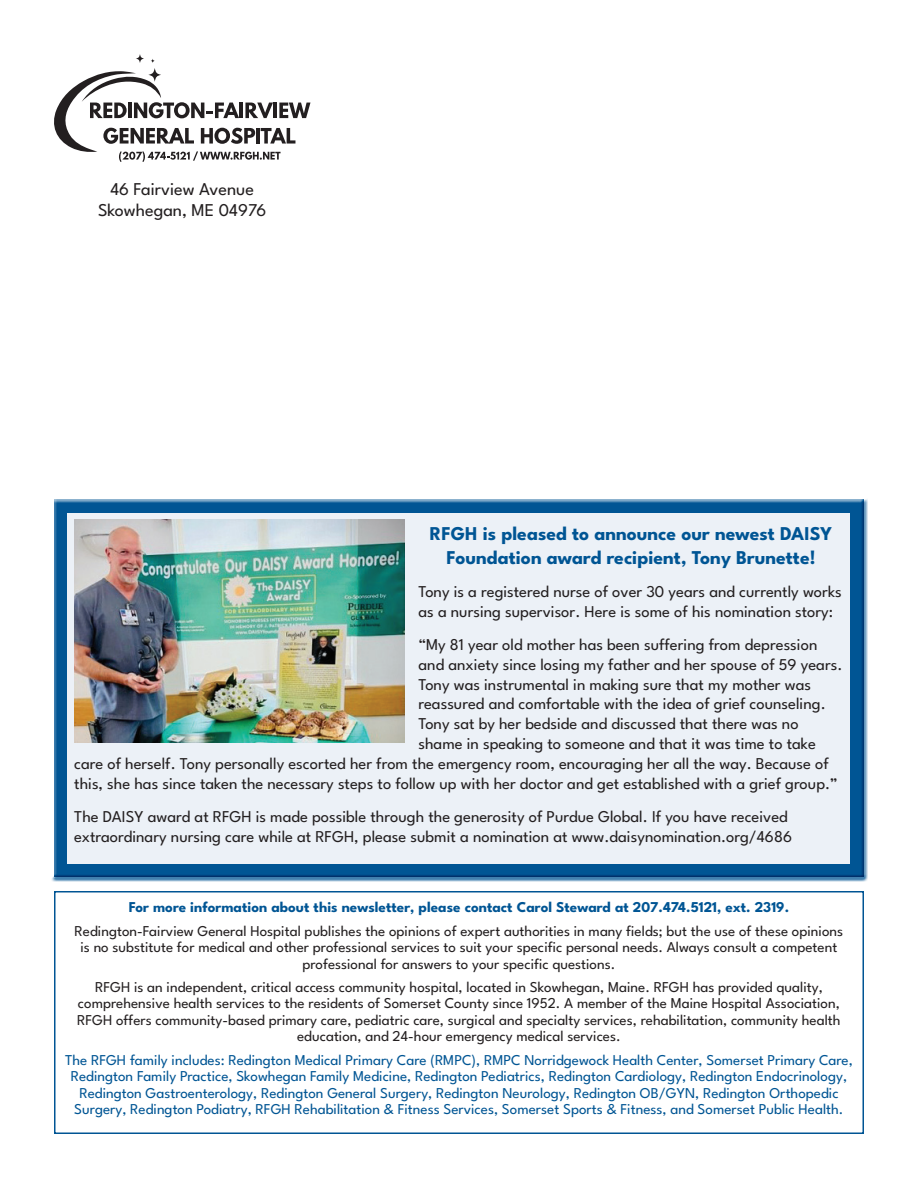
<style>
.page{position:relative;width:918px;height:1188px;background:#fff}
.page>*{position:absolute;margin:0;border:0;box-sizing:border-box;transform-origin:0 0}
.t1{font:700 19.5px/23.4px "League Spartan";color:#005594;text-align:center}
.t2{font:18px "League Spartan";color:#231f20}
.t3{font:16.5px/19.8px "League Spartan";color:#231f20}
.t4{font:15px/16.5px "League Spartan";color:#231f20;text-align:center}
.t5{font:15px/16.5px "League Spartan";color:#005594;text-align:center}
.t6{font:700 15px "League Spartan";color:#005594}
</style>
<div class="page">
<div style="left:54px;top:891px;width:810px;height:243px;border:2px solid #005594"></div>
<svg style="left:54px;top:71px;width:256px;height:91px"></svg>
<svg style="left:148px;top:68px;width:13px;height:14px"></svg>
<svg style="left:136px;top:54px;width:8px;height:9px"></svg>
<div style="left:51px;top:498px;width:817px;height:383px;background:#005594;opacity:.75"></div>
<div style="left:68px;top:513px;width:782px;height:351px;background:#ecf1f7"></div>
<img style="left:74px;top:520px;width:331px;height:222px">
<p class="t2" style="left:110px;top:175px;width:145px">46 Fairview Avenue</p>
<p class="t2" style="left:98px;top:196px;width:170px">Skowhegan, ME 04976</p>
<p class="t1" style="left:430px;top:520px;width:404px">RFGH is pleased to announce our newest DAISY<br>Foundation award recipient, Tony Brunette!</p>
<p class="t3" style="left:418px;top:580px;width:425px">Tony is a registered nurse of over 30 years and currently works as a nursing supervisor. Here is some of his nomination story:</p>
<p class="t3" style="left:418px;top:633px;width:400px">“My 81 year old mother has been suffering from depression</p>
<p class="t3" style="left:418px;top:653px;width:425px">and anxiety since losing my father and her spouse of 59 years.</p>
<p class="t3" style="left:418px;top:673px;width:394px">Tony was instrumental in making sure that my mother was</p>
<p class="t3" style="left:418px;top:692px;width:409px">reassured and comfortable with the idea of grief counseling.</p>
<p class="t3" style="left:418px;top:712px;width:382px">Tony sat by her bedside and discussed that there was no</p>
<p class="t3" style="left:418px;top:732px;width:399px">shame in speaking to someone and that it was time to take</p>
<p class="t3" style="left:74px;top:752px;width:756px">care of herself. Tony personally escorted her from the emergency room, encouraging her all the way. Because of</p>
<p class="t3" style="left:74px;top:772px;width:765px">this, she has since taken the necessary steps to follow up with her doctor and get established with a grief group.”</p>
<p class="t3" style="left:74px;top:805px;width:719px">The DAISY award at RFGH is made possible through the generosity of Purdue Global. If you have received extraordinary nursing care while at RFGH, please submit a nomination at www.daisynomination.org/4686</p>
<p class="t6" style="left:129px;top:895px;width:662px">For more information about this newsletter, please contact Carol Steward at 207.474.5121, ext. 2319.</p>
<p class="t4" style="left:75px;top:921px;width:770px">Redington-Fairview General Hospital publishes the opinions of expert authorities in many fields; but the use of these opinions is no substitute for medical and other professional services to suit your specific personal needs. Always consult a competent professional for answers to your specific questions.</p>
<p class="t4" style="left:77px;top:977px;width:765px">RFGH is an independent, critical access community hospital, located in Skowhegan, Maine. RFGH has provided quality, comprehensive health services to the residents of Somerset County since 1952. A member of the Maine Hospital Association, RFGH offers community-based primary care, pediatric care, surgical and specialty services, rehabilitation, community health education, and 24-hour emergency medical services.</p>
<p class="t5" style="left:65px;top:1050px;width:789px">The RFGH family includes: Redington Medical Primary Care (RMPC), RMPC Norridgewock Health Center, Somerset Primary Care, Redington Family Practice, Skowhegan Family Medicine, Redington Pediatrics, Redington Cardiology, Redington Endocrinology, Redington Gastroenterology, Redington General Surgery, Redington Neurology, Redington OB/GYN, Redington Orthopedic Surgery, Redington Podiatry, RFGH Rehabilitation &amp; Fitness Services, Somerset Sports &amp; Fitness, and Somerset Public Health.</p>
</div>
